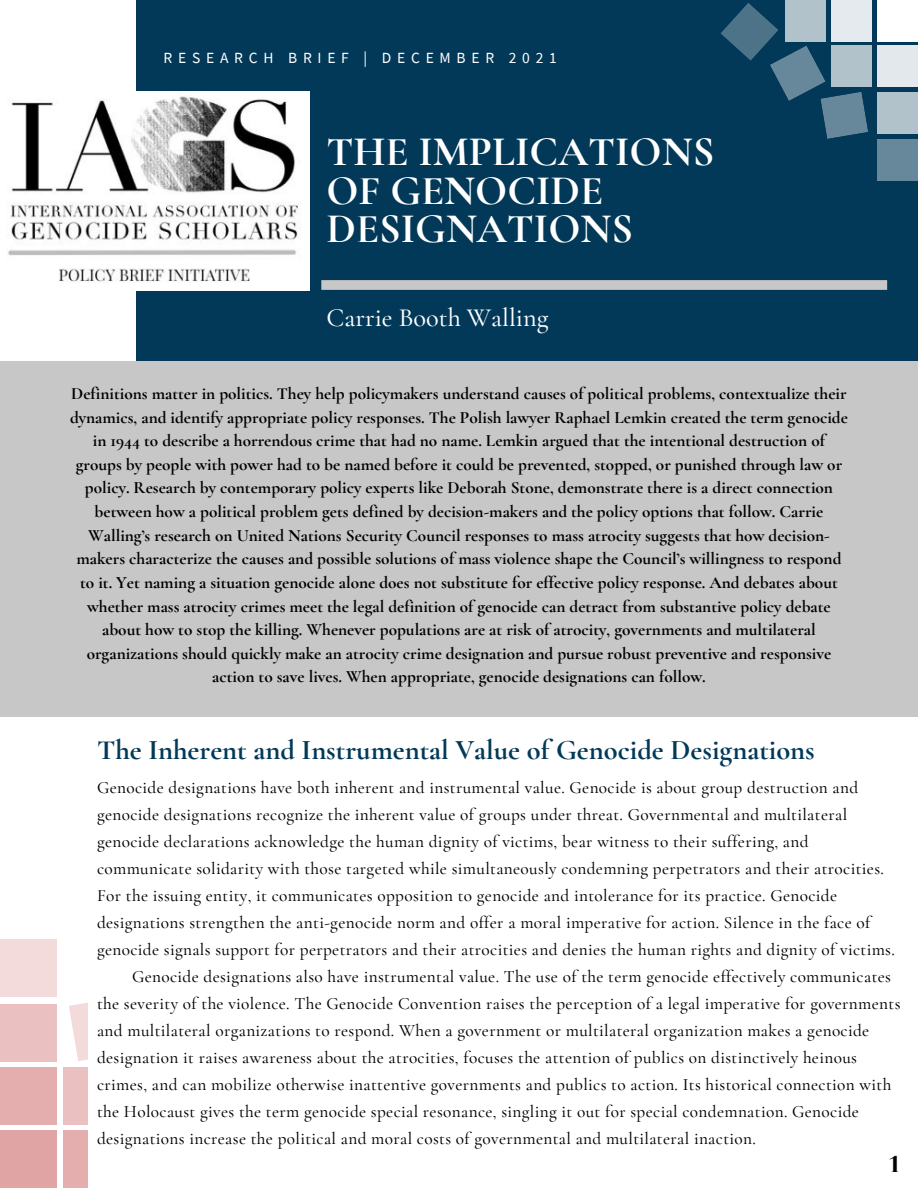
<style>
.page{position:relative;width:918px;height:1188px;background:#fff}
.page>*{position:absolute;margin:0;border:0;box-sizing:border-box;transform-origin:0 0}
.t1{font:700 42px/38.5px "Cormorant Garamond";color:#fff}
.t2{font:700 28.5px "Cormorant Garamond";color:#033958}
.t3{font:500 26.25px "Cormorant Garamond";color:#fff}
.t4{font:700 24px "Bodoni FLF";color:#000}
.t5{font:500 17.25px/27px "Cormorant Garamond";letter-spacing:.02em;color:#000}
.t6{font:700 17.25px/23.7px "Cormorant Garamond";color:#000;text-align:center}
.t7{font:15.45px "Source Sans Pro";letter-spacing:.37em;color:#fff}
</style>
<div class="page">
<div style="left:136px;top:0;width:782px;height:361px;background:#033958"></div>
<div style="left:0;top:361px;width:918px;height:355px;background:#c7c7c7"></div>
<div style="left:0;top:1131px;width:56px;height:57px;background:#e1a4a4"></div>
<div style="left:63px;top:1068px;width:57px;height:57px;background:#eac0c0"></div>
<div style="left:63px;top:1131px;width:57px;height:57px;background:#e4aeae"></div>
<div style="left:0;top:1068px;width:56px;height:57px;background:#e4aeae"></div>
<div style="left:0;top:1004px;width:56px;height:57px;background:#eac0c0"></div>
<svg style="left:69px;top:1003px;width:19px;height:128px"></svg>
<div style="left:0;top:939px;width:56px;height:57px;background:#f3dbdb"></div>
<div style="left:88px;top:939px;width:800px;height:249px;background:#fff"></div>
<img style="left:8px;top:92px;width:301px;height:199px">
<div style="left:877px;top:0;width:41px;height:41px;background:#fff"></div>
<div style="left:831px;top:46px;width:41px;height:41px;background:#b1c2cb"></div>
<div style="left:831px;top:0;width:41px;height:41px;background:#e4eaed"></div>
<div style="left:877px;top:46px;width:41px;height:41px;background:#e2e8ec"></div>
<div style="left:877px;top:92px;width:41px;height:41px;background:#b1c2cb"></div>
<div style="left:785px;top:0;width:41px;height:41px;background:#b1c2cb"></div>
<svg style="left:721px;top:3px;width:147px;height:136px"></svg>
<div style="left:877px;top:139px;width:41px;height:41px;background:#67889a"></div>
<svg style="left:321px;top:280px;width:566px;height:10px;background:#c2c3c4"></svg>
<p class="t7" style="left:164px;top:48px;width:395px">RESEARCH BRIEF | DECEMBER 2021</p>
<p class="t1" style="left:326px;top:133px;width:389px">THE IMPLICATIONS</p>
<p class="t1" style="left:326px;top:171px;width:308px">OF GENOCIDE<br>DESIGNATIONS</p>
<p class="t3" style="left:326px;top:302px;width:224px">Carrie Booth Walling</p>
<p class="t6" style="left:70px;top:382px;width:779px">Definitions matter in politics. They help policymakers understand causes of political problems, contextualize their dynamics, and identify appropriate policy responses. The Polish lawyer Raphael Lemkin created the term genocide in 1944 to describe a horrendous crime that had no name. Lemkin argued that the intentional destruction of groups by people with power had to be named before it could be prevented, stopped, or punished through law or policy. Research by contemporary policy experts like Deborah Stone, demonstrate there is a direct connection between how a political problem gets defined by decision-makers and the policy options that follow. Carrie Walling’s research on United Nations Security Council responses to mass atrocity suggests that how decision&shy;makers characterize the causes and possible solutions of mass violence shape the Council’s willingness to respond to it. Yet naming a situation genocide alone does not substitute for effective policy response. And debates about whether mass atrocity crimes meet the legal definition of genocide can detract from substantive policy debate about how to stop the killing. Whenever populations are at risk of atrocity, governments and multilateral organizations should quickly make an atrocity crime designation and pursue robust preventive and responsive action to save lives. When appropriate, genocide designations can follow.</p>
<p class="t2" style="left:97px;top:733px;width:719px">The Inherent and Instrumental Value of Genocide Designations</p>
<p class="t5" style="left:97px;top:774px;width:799px">Genocide designations have both inherent and instrumental value. Genocide is about group destruction and genocide designations recognize the inherent value of groups under threat. Governmental and multilateral genocide declarations acknowledge the human dignity of victims, bear witness to their suffering, and communicate solidarity with those targeted while simultaneously condemning perpetrators and their atrocities.<br>For the issuing entity, it communicates opposition to genocide and intolerance for its practice. Genocide designations strengthen the anti-genocide norm and offer a moral imperative for action. Silence in the face of genocide signals support for perpetrators and their atrocities and denies the human rights and dignity of victims.</p>
<p class="t5" style="left:97px;top:963px;width:805px;text-indent:35px">Genocide designations also have instrumental value. The use of the term genocide effectively communicates the severity of the violence. The Genocide Convention raises the perception of a legal imperative for governments and multilateral organizations to respond. When a government or multilateral organization makes a genocide designation it raises awareness about the atrocities, focuses the attention of publics on distinctively heinous crimes, and can mobilize otherwise inattentive governments and publics to action. Its historical connection with the Holocaust gives the term genocide special resonance, singling it out for special condemnation. Genocide designations increase the political and moral costs of governmental and multilateral inaction.</p>
<p class="t4" style="left:887px;top:1151px;width:16px">1</p>
</div>
